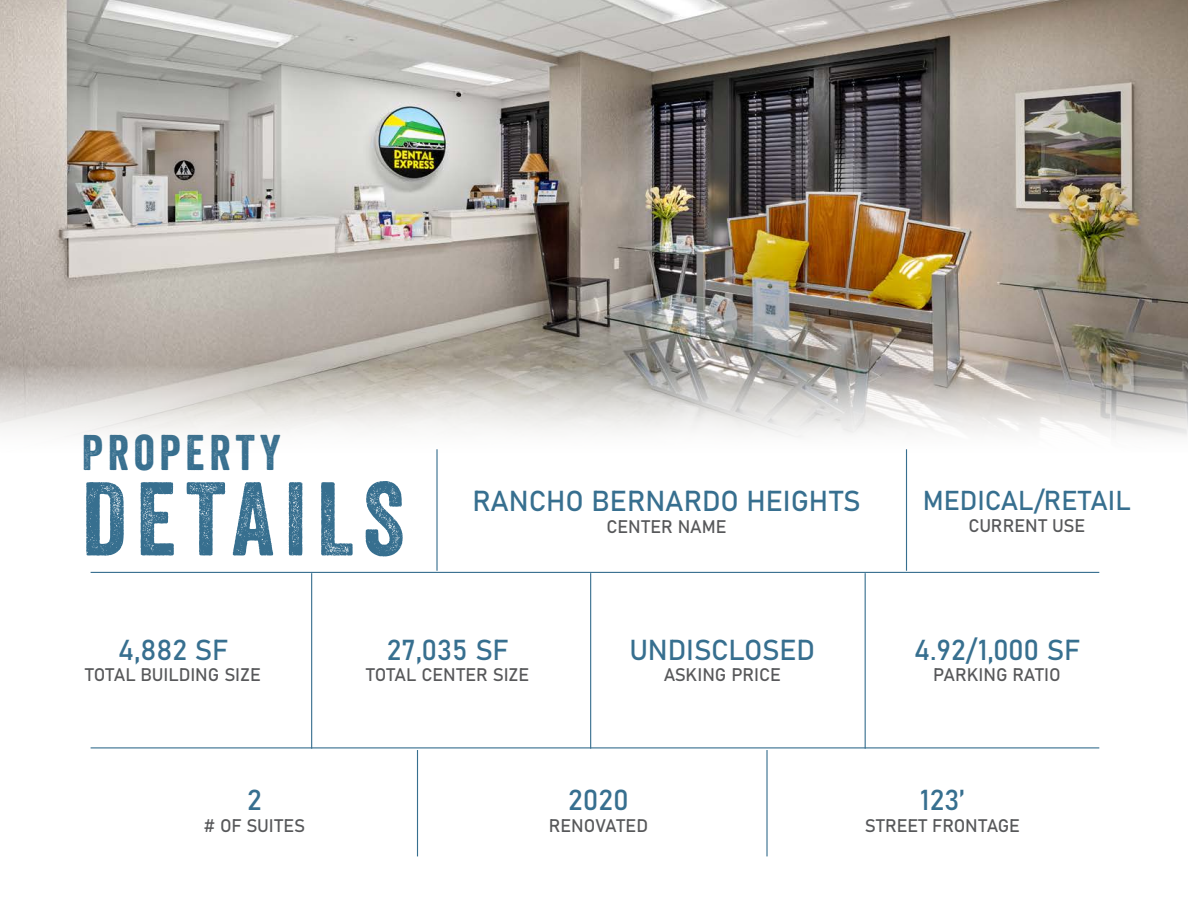
<style>
.page{position:relative;width:1188px;height:918px;background:#fff}
.page>*{position:absolute;margin:0;border:0;box-sizing:border-box;transform-origin:0 0}
.t1{font:101.1px "Veneer";letter-spacing:.1em;color:#376f8f}
.t2{font:48.6px "Veneer";letter-spacing:.1em;color:#376f8f}
.t3{font:28.5px "Bahnschrift";color:#376f8f}
.t4{font:27px "Bahnschrift";color:#376f8f}
.t5{font:18px "Bahnschrift";color:#57585a}
</style>
<div class="page">
<hr style="left:91px;top:572px;width:1008px;height:1px;background:#376f8f">
<hr style="left:91px;top:747px;width:1008px;height:1px;background:#376f8f">
<hr style="left:436px;top:449px;width:2px;height:122px;background:#376f8f">
<hr style="left:417px;top:750px;width:1px;height:106px;background:#376f8f">
<hr style="left:906px;top:449px;width:1px;height:122px;background:#376f8f">
<hr style="left:766px;top:750px;width:2px;height:106px;background:#376f8f">
<hr style="left:311px;top:573px;width:1px;height:176px;background:#376f8f">
<hr style="left:590px;top:573px;width:1px;height:176px;background:#376f8f">
<hr style="left:865px;top:573px;width:1px;height:176px;background:#376f8f">
<img style="left:0;top:0;width:1188px;height:459px">
<p class="t2" style="left:82px;top:423px;width:200px">PROPERTY</p>
<p class="t1" style="left:82px;top:457px;width:324px">DETAILS</p>
<p class="t3" style="left:473px;top:479px;width:390px">RANCHO BERNARDO HEIGHTS</p>
<p class="t5" style="left:606px;top:513px;width:122px">CENTER NAME</p>
<p class="t3" style="left:118px;top:628px;width:112px">4,882 SF</p>
<p class="t5" style="left:85px;top:661px;width:177px">TOTAL BUILDING SIZE</p>
<p class="t3" style="left:387px;top:628px;width:123px">27,035 SF</p>
<p class="t5" style="left:366px;top:661px;width:165px">TOTAL CENTER SIZE</p>
<p class="t3" style="left:630px;top:628px;width:187px">UNDISCLOSED</p>
<p class="t5" style="left:664px;top:661px;width:119px">ASKING PRICE</p>
<p class="t4" style="left:923px;top:480px;width:210px">MEDICAL/RETAIL</p>
<p class="t5" style="left:969px;top:512px;width:118px">CURRENT USE</p>
<p class="t3" style="left:914px;top:628px;width:168px">4.92/1,000 SF</p>
<p class="t5" style="left:933px;top:661px;width:129px">PARKING RATIO</p>
<p class="t3" style="left:247px;top:779px;width:16px">2</p>
<p class="t5" style="left:204px;top:812px;width:103px"># OF SUITES</p>
<p class="t3" style="left:568px;top:779px;width:62px">2020</p>
<p class="t5" style="left:549px;top:812px;width:101px">RENOVATED</p>
<p class="t3" style="left:920px;top:779px;width:46px">123’</p>
<p class="t5" style="left:865px;top:812px;width:156px">STREET FRONTAGE</p>
</div>
